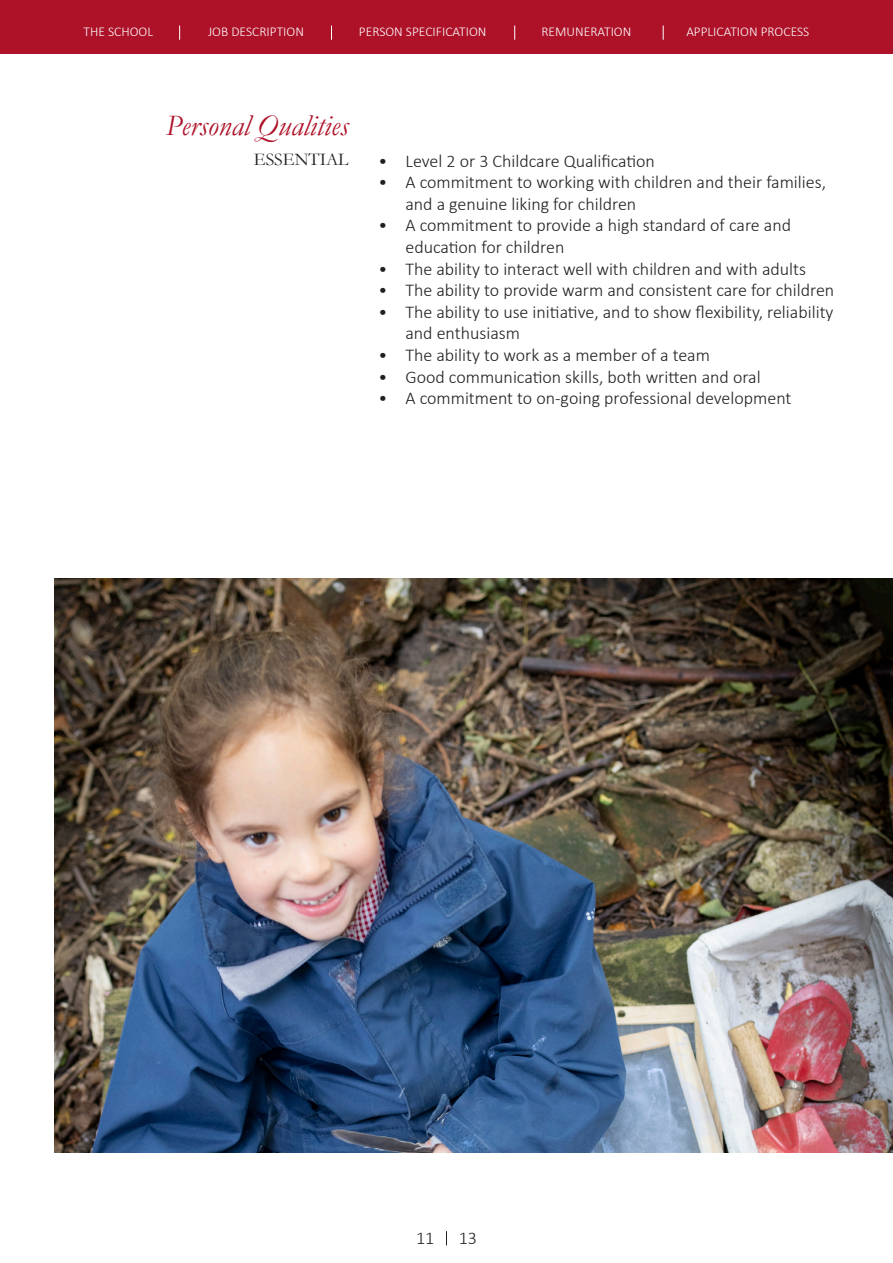
<style>
.page{position:relative;width:893px;height:1263px;background:#fff}
.page>*{position:absolute;margin:0;border:0;box-sizing:border-box;transform-origin:0 0}
.t1{font:italic 30px "Garamond";color:#ae1229}
.t2{font:300 18px/21.6px "Calibri";color:#231f20}
.t3{font:18px "Garamond";color:#231f20}
.t4{font:300 13.5px "Calibri";color:#fff}
</style>
<div class="page">
<div style="left:1px;top:1px;width:891px;height:52px;background:#ae1229"></div>
<div style="left:0;top:0;width:893px;height:54px;border:2px solid #ae1229"></div>
<svg style="left:179px;top:26px;width:1px;height:14px"></svg>
<svg style="left:331px;top:26px;width:1px;height:14px"></svg>
<svg style="left:514px;top:26px;width:1px;height:14px"></svg>
<svg style="left:663px;top:26px;width:1px;height:14px"></svg>
<svg style="left:446px;top:1231px;width:1px;height:14px"></svg>
<img style="left:54px;top:578px;width:839px;height:574px">
<p class="t4" style="left:84px;top:23px;width:71px">THE SCHOOL</p>
<p class="t4" style="left:208px;top:23px;width:97px">JOB DESCRIPTION</p>
<p class="t4" style="left:359px;top:23px;width:129px">PERSON SPECIFICATION</p>
<p class="t4" style="left:541px;top:23px;width:92px">REMUNERATION</p>
<p class="t4" style="left:686px;top:23px;width:125px">APPLICATION PROCESS</p>
<p class="t1" style="left:166px;top:106px;width:184px">Personal Qualities</p>
<p class="t3" style="left:254px;top:147px;width:96px">ESSENTIAL</p>
<p class="t2" style="left:378px;top:150px;width:278px">• Level 2 or 3 Childcare Qualification</p>
<p class="t2" style="left:405px;top:171px;width:422px;text-indent:-27px">• A commitment to working with children and their families, and a genuine liking for children</p>
<p class="t2" style="left:405px;top:214px;width:387px;text-indent:-27px">• A commitment to provide a high standard of care and education for children</p>
<p class="t2" style="left:378px;top:258px;width:429px">• The ability to interact well with children and with adults</p>
<p class="t2" style="left:378px;top:279px;width:457px">• The ability to provide warm and consistent care for children</p>
<p class="t2" style="left:405px;top:301px;width:430px;text-indent:-27px">• The ability to use initiative, and to show flexibility, reliability and enthusiasm</p>
<p class="t2" style="left:378px;top:344px;width:333px">• The ability to work as a member of a team</p>
<p class="t2" style="left:378px;top:366px;width:384px">• Good communication skills, both written and oral</p>
<p class="t2" style="left:378px;top:387px;width:414px">• A commitment to on-going professional development</p>
<p class="t2" style="left:416px;top:1227px;width:20px">11</p>
<p class="t2" style="left:459px;top:1227px;width:20px">13</p>
</div>
